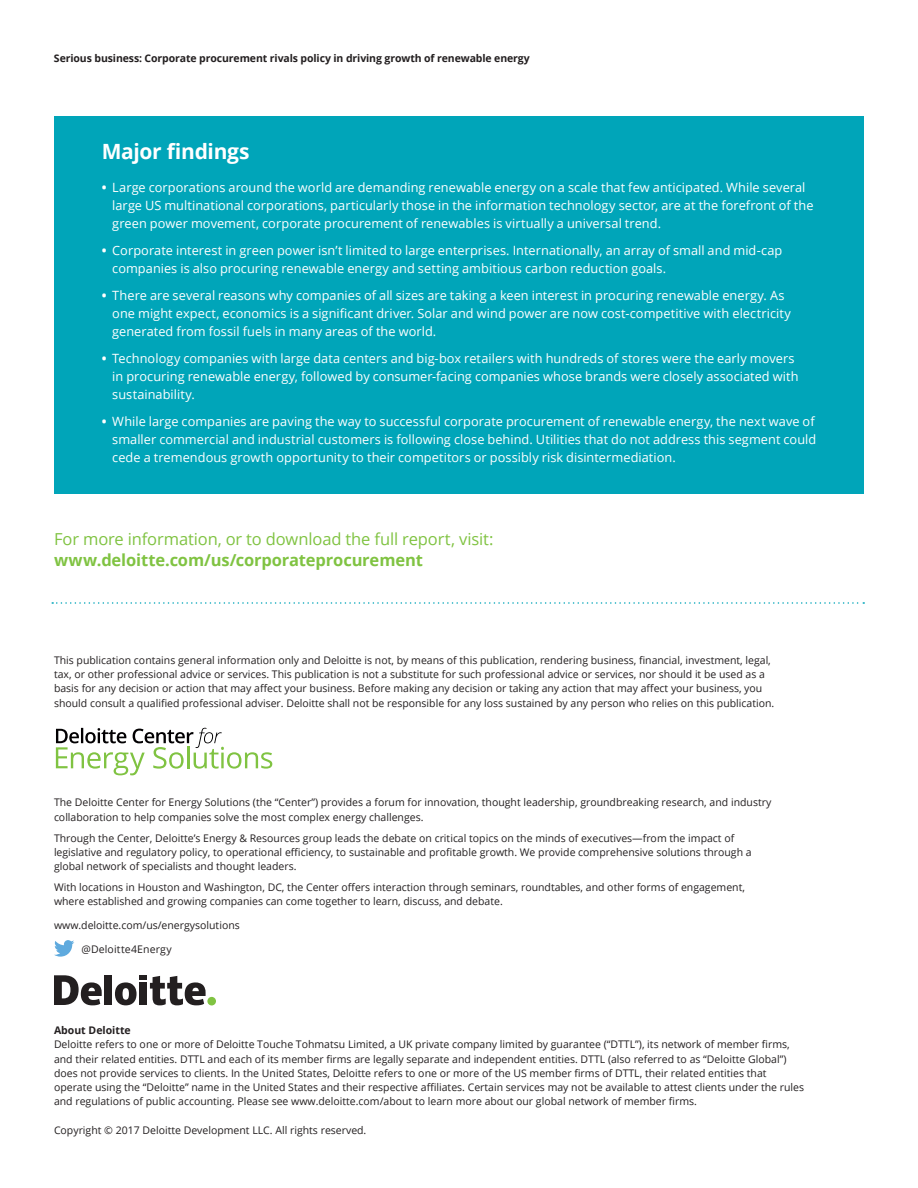
<style>
.page{position:relative;width:918px;height:1188px;background:#fff}
.page>*{position:absolute;margin:0;border:0;box-sizing:border-box;transform-origin:0 0}
.t1{font:700 21px "Open Sans";letter-spacing:-.015em;color:#fff}
.t2{font:16.5px "Open Sans";letter-spacing:-.01em;color:#80c342}
.t3{font:700 16.5px "Open Sans";letter-spacing:-.01em;color:#80c342}
.t4{font:12.75px/18px "Open Sans";letter-spacing:.005em;color:#fff}
.t5{font:10.5px/14.2px "Open Sans";color:#231f20}
.t6{font:700 10.5px "Open Sans";letter-spacing:-.01em;color:#231f20}
.s1{font-weight:700}
</style>
<div class="page">
<div style="left:54px;top:116px;width:810px;height:378px;background:#00a5b9"></div>
<svg style="left:54px;top:940px;width:20px;height:17px"></svg>
<svg style="left:56px;top:728px;width:216px;height:47px"></svg>
<div style="left:207px;top:997px;width:9px;height:8px;background:#80c342;border-radius:50%"></div>
<div style="left:105px;top:975px;width:7px;height:30px;background:#231f20"></div>
<svg style="left:115px;top:975px;width:91px;height:30px"></svg>
<svg style="left:54px;top:975px;width:48px;height:30px"></svg>
<svg style="left:52px;top:602px;width:812px;height:2px"></svg>
<p class="t6" style="left:54px;top:51px;width:477px">Serious business: Corporate procurement rivals policy in driving growth of renewable energy</p>
<h1 class="t1" style="left:102px;top:136px;width:149px">Major findings</h1>
<p class="t4" style="left:112px;top:178px;width:703px;text-indent:-11px"><span class="s1">•</span> Large corporations around the world are demanding renewable energy on a scale that few anticipated. While several large US multinational corporations, particularly those in the information technology sector, are at the forefront of the green power movement, corporate procurement of renewables is virtually a universal trend.</p>
<p class="t4" style="left:112px;top:241px;width:672px;text-indent:-11px"><span class="s1">•</span> Corporate interest in green power isn’t limited to large enterprises. Internationally, an array of small and mid-cap companies is also procuring renewable energy and setting ambitious carbon reduction goals.</p>
<p class="t4" style="left:112px;top:286px;width:680px;text-indent:-11px"><span class="s1">•</span> There are several reasons why companies of all sizes are taking a keen interest in procuring renewable energy. As one might expect, economics is a significant driver. Solar and wind power are now cost-competitive with electricity generated from fossil fuels in many areas of the world.</p>
<p class="t4" style="left:112px;top:349px;width:688px;text-indent:-11px"><span class="s1">•</span> Technology companies with large data centers and big-box retailers with hundreds of stores were the early movers in procuring renewable energy, followed by consumer-facing companies whose brands were closely associated with sustainability.</p>
<p class="t4" style="left:112px;top:412px;width:705px;text-indent:-11px"><span class="s1">•</span> While large companies are paving the way to successful corporate procurement of renewable energy, the next wave of smaller commercial and industrial customers is following close behind. Utilities that do not address this segment could cede a tremendous growth opportunity to their competitors or possibly risk disintermediation.</p>
<h2 class="t2" style="left:54px;top:528px;width:441px">For more information, or to download the full report, visit:</h2>
<h2 class="t3" style="left:54px;top:549px;width:370px">www.deloitte.com/us/corporateprocurement</h2>
<p class="t5" style="left:54px;top:653px;width:722px">This publication contains general information only and Deloitte is not, by means of this publication, rendering business, financial, investment, legal, tax, or other professional advice or services. This publication is not a substitute for such professional advice or services, nor should it be used as a basis for any decision or action that may affect your business. Before making any decision or taking any action that may affect your business, you should consult a qualified professional adviser. Deloitte shall not be responsible for any loss sustained by any person who relies on this publication.</p>
<p class="t5" style="left:54px;top:795px;width:719px">The Deloitte Center for Energy Solutions (the “Center”) provides a forum for innovation, thought leadership, groundbreaking research, and industry collaboration to help companies solve the most complex energy challenges.</p>
<p class="t5" style="left:54px;top:830px;width:699px">Through the Center, Deloitte’s Energy &amp; Resources group leads the debate on critical topics on the minds of executives—from the impact of legislative and regulatory policy, to operational efficiency, to sustainable and profitable growth. We provide comprehensive solutions through a global network of specialists and thought leaders.</p>
<p class="t5" style="left:54px;top:880px;width:693px">With locations in Houston and Washington, DC, the Center offers interaction through seminars, roundtables, and other forms of engagement, where established and growing companies can come together to learn, discuss, and debate.</p>
<p class="t5" style="left:54px;top:918px;width:187px">www.deloitte.com/us/energysolutions</p>
<p class="t5" style="left:81px;top:942px;width:92px">@Deloitte4Energy</p>
<p class="t6" style="left:54px;top:1023px;width:78px">About Deloitte</p>
<p class="t5" style="left:54px;top:1037px;width:752px">Deloitte refers to one or more of Deloitte Touche Tohmatsu Limited, a UK private company limited by guarantee (“DTTL”), its network of member firms, and their related entities. DTTL and each of its member firms are legally separate and independent entities. DTTL (also referred to as “Deloitte Global”) does not provide services to clients. In the United States, Deloitte refers to one or more of the US member firms of DTTL, their related entities that operate using the “Deloitte” name in the United States and their respective affiliates. Certain services may not be available to attest clients under the rules and regulations of public accounting. Please see www.deloitte.com/about to learn more about our global network of member firms.</p>
<p class="t5" style="left:54px;top:1123px;width:314px">Copyright © 2017 Deloitte Development LLC. All rights reserved.</p>
</div>
